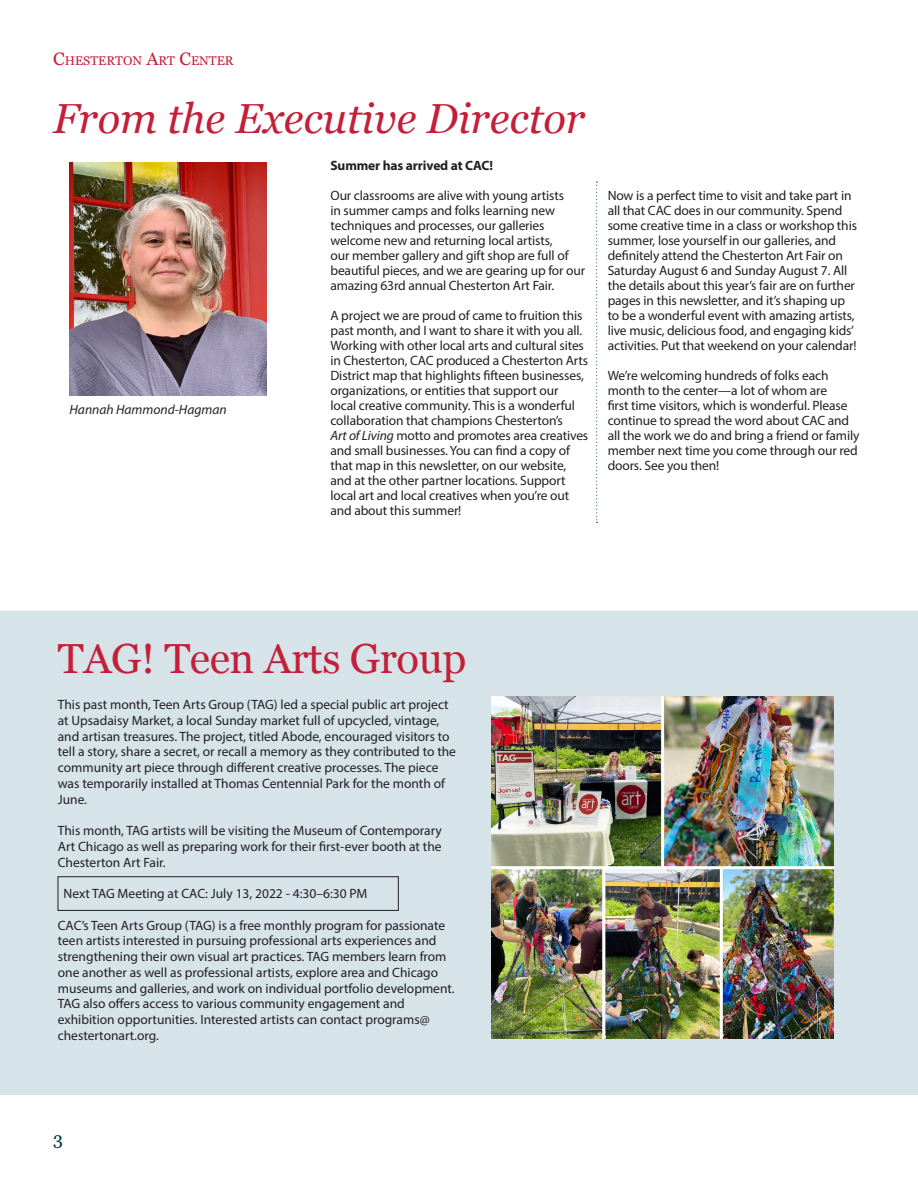
<style>
.page{position:relative;width:918px;height:1188px;background:#fff}
.page>*{position:absolute;margin:0;border:0;box-sizing:border-box;transform-origin:0 0}
.t1{font:italic 42px "Georgia";color:#c31f39}
.t2{font:42px "Georgia";letter-spacing:-.01em;color:#c31f39}
.t3{font:18px "Georgia";color:#00344b}
.t4{font:13.5px/15px "Myriad Pro";letter-spacing:-.01em;color:#231f20}
.t5{font:700 13.5px "Myriad Pro";letter-spacing:-.01em;color:#231f20}
.t6{font:italic 13.5px "Myriad Pro";color:#231f20}
.t7{font:12.6px "Georgia";color:#c31f39}
.s1{font-size:18px}
.s2{font-style:italic}
</style>
<div class="page">
<img style="left:70px;top:163px;width:197px;height:233px">
<div style="left:0;top:610px;width:918px;height:485px;background:#d6e3e9"></div>
<div style="left:58px;top:877px;width:341px;height:34px;border:1px solid #231f20"></div>
<svg style="left:596px;top:181px;width:2px;height:342px"></svg>
<img style="left:492px;top:697px;width:341px;height:341px">
<p class="t7" style="left:53px;top:51px;width:182px"><span class="s1">C</span>HESTERTON <span class="s1">A</span>RT <span class="s1">C</span>ENTER</p>
<h1 class="t1" style="left:53px;top:87px;width:534px">From the Executive Director</h1>
<p class="t6" style="left:70px;top:401px;width:159px">Hannah Hammond-Hagman</p>
<p class="t5" style="left:330px;top:157px;width:164px">Summer has arrived at CAC!</p>
<p class="t4" style="left:330px;top:188px;width:256px">Our classrooms are alive with young artists<br>in summer camps and folks learning new techniques and processes, our galleries welcome new and returning local artists,<br>our member gallery and gift shop are full of beautiful pieces, and we are gearing up for our amazing 63rd annual Chesterton Art Fair.</p>
<p class="t4" style="left:330px;top:308px;width:259px">A project we are proud of came to fruition this past month, and I want to share it with you all.<br>Working with other local arts and cultural sites in Chesterton, CAC produced a Chesterton Arts District map that highlights fifteen businesses, organizations, or entities that support our<br>local creative community. This is a wonderful collaboration that champions Chesterton’s<br><span class="s2">Art of Living</span> motto and promotes area creatives and small businesses. You can find a copy of that map in this newsletter, on our website, and at the other partner locations. Support local art and local creatives when you’re out and about this summer!</p>
<p class="t4" style="left:608px;top:188px;width:251px">Now is a perfect time to visit and take part in all that CAC does in our community. Spend some creative time in a class or workshop this summer, lose yourself in our galleries, and definitely attend the Chesterton Art Fair on Saturday August 6 and Sunday August 7. All the details about this year’s fair are on further pages in this newsletter, and it’s shaping up to be a wonderful event with amazing artists, live music, delicious food, and engaging kids’ activities. Put that weekend on your calendar!</p>
<p class="t4" style="left:608px;top:368px;width:253px">We’re welcoming hundreds of folks each month to the center—a lot of whom are<br>first time visitors, which is wonderful. Please continue to spread the word about CAC and all the work we do and bring a friend or family member next time you come through our red doors. See you then!</p>
<h1 class="t2" style="left:58px;top:627px;width:410px">TAG! Teen Arts Group</h1>
<p class="t4" style="left:58px;top:696px;width:400px;line-height:15.8px">This past month, Teen Arts Group (TAG) led a special public art project at Upsadaisy Market, a local Sunday market full of upcycled, vintage, and artisan treasures. The project, titled Abode, encouraged visitors to tell a story, share a secret, or recall a memory as they contributed to the community art piece through different creative processes. The piece was temporarily installed at Thomas Centennial Park for the month of June.</p>
<p class="t4" style="left:58px;top:822px;width:386px;line-height:15.8px;text-align:justify">This month, TAG artists will be visiting the Museum of Contemporary Art Chicago as well as preparing work for their first-ever booth at the Chesterton Art Fair.</p>
<p class="t4" style="left:64px;top:886px;width:305px">Next TAG Meeting at CAC: July 13, 2022 - 4:30–6:30 PM</p>
<p class="t4" style="left:58px;top:917px;width:398px;line-height:15.8px">CAC’s Teen Arts Group (TAG) is a free monthly program for passionate teen artists interested in pursuing professional arts experiences and strengthening their own visual art practices. TAG members learn from one another as well as professional artists, explore area and Chicago museums and galleries, and work on individual portfolio development.<br>TAG also offers access to various community engagement and exhibition opportunities. Interested artists can contact programs@ chestertonart.org.</p>
<h2 class="t3" style="left:53px;top:1126px;width:11px">3</h2>
</div>
